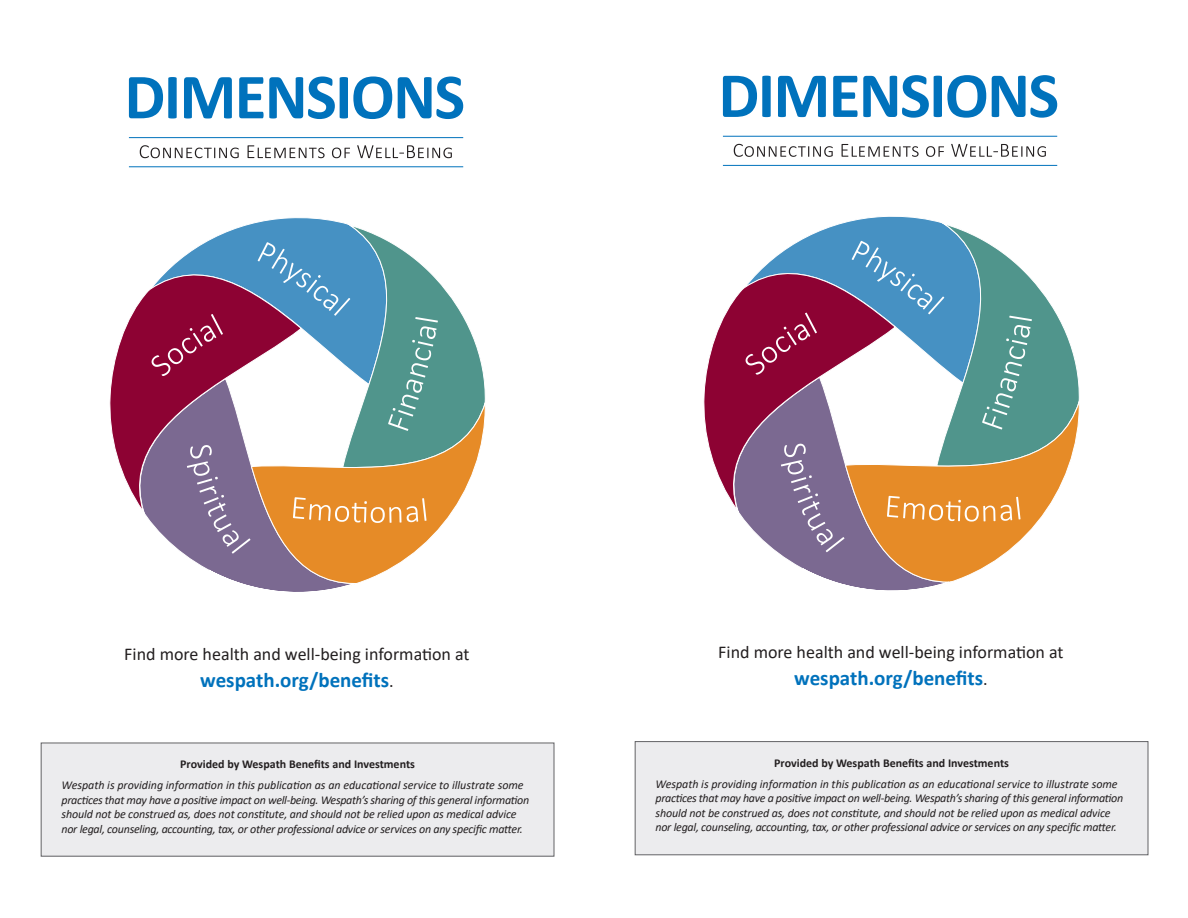
<style>
.page{position:relative;width:1188px;height:918px;background:#fff}
.page>*{position:absolute;margin:0;border:0;box-sizing:border-box;transform-origin:0 0}
.t1{font:700 21px "Calibri";color:#0072bc}
.t2{font:18px "Calibri";color:#231f20}
.t3{font:italic 12px/14.4px "Calibri";letter-spacing:-.02em;color:#231f20}
.t4{font:700 12px "Calibri";color:#231f20}
.s1{font-weight:400;font-size:18px;color:#231f20}
</style>
<div class="page">
<div style="left:41px;top:743px;width:513px;height:113px;background:#ececee"></div>
<svg style="left:208px;top:554px;width:204px;height:38px"></svg>
<svg style="left:110px;top:292px;width:37px;height:224px"></svg>
<svg style="left:147px;top:217px;width:339px;height:337px"></svg>
<svg style="left:129px;top:76px;width:334px;height:43px"></svg>
<svg style="left:140px;top:145px;width:312px;height:13px"></svg>
<hr style="left:129px;top:137px;width:334px;height:1px;background:#0072bc">
<hr style="left:129px;top:167px;width:334px;height:1px;background:#0072bc">
<div style="left:635px;top:742px;width:513px;height:113px;background:#ececee"></div>
<div style="left:635px;top:742px;width:513px;height:113px;border:1px solid #636366"></div>
<svg style="left:802px;top:552px;width:204px;height:39px"></svg>
<svg style="left:704px;top:291px;width:37px;height:223px"></svg>
<svg style="left:741px;top:216px;width:339px;height:336px"></svg>
<svg style="left:723px;top:75px;width:334px;height:43px"></svg>
<svg style="left:734px;top:144px;width:312px;height:13px"></svg>
<hr style="left:723px;top:136px;width:334px;height:1px;background:#0072bc">
<hr style="left:723px;top:165px;width:334px;height:1px;background:#0072bc">
<h2 class="t2" style="left:124px;top:641px;width:347px">Find more health and well-being information at</h2>
<h1 class="t1" style="left:200px;top:665px;width:195px">wespath.org/benefits<span class="s1">.</span></h1>
<p class="t4" style="left:180px;top:756px;width:236px">Provided by Wespath Benefits and Investments</p>
<p class="t3" style="left:61px;top:778px;width:469px">Wespath is providing information in this publication as an educational service to illustrate some practices that may have a positive impact on well-being. Wespath’s sharing of this general information should not be construed as, does not constitute, and should not be relied upon as medical advice nor legal, counseling, accounting, tax, or other professional advice or services on any specific matter.</p>
<h2 class="t2" style="left:718px;top:640px;width:347px">Find more health and well-being information at</h2>
<h1 class="t1" style="left:794px;top:663px;width:195px">wespath.org/benefits<span class="s1">.</span></h1>
<p class="t4" style="left:774px;top:754px;width:236px">Provided by Wespath Benefits and Investments</p>
<p class="t3" style="left:655px;top:776px;width:469px">Wespath is providing information in this publication as an educational service to illustrate some practices that may have a positive impact on well-being. Wespath’s sharing of this general information should not be construed as, does not constitute, and should not be relied upon as medical advice nor legal, counseling, accounting, tax, or other professional advice or services on any specific matter.</p>
</div>
